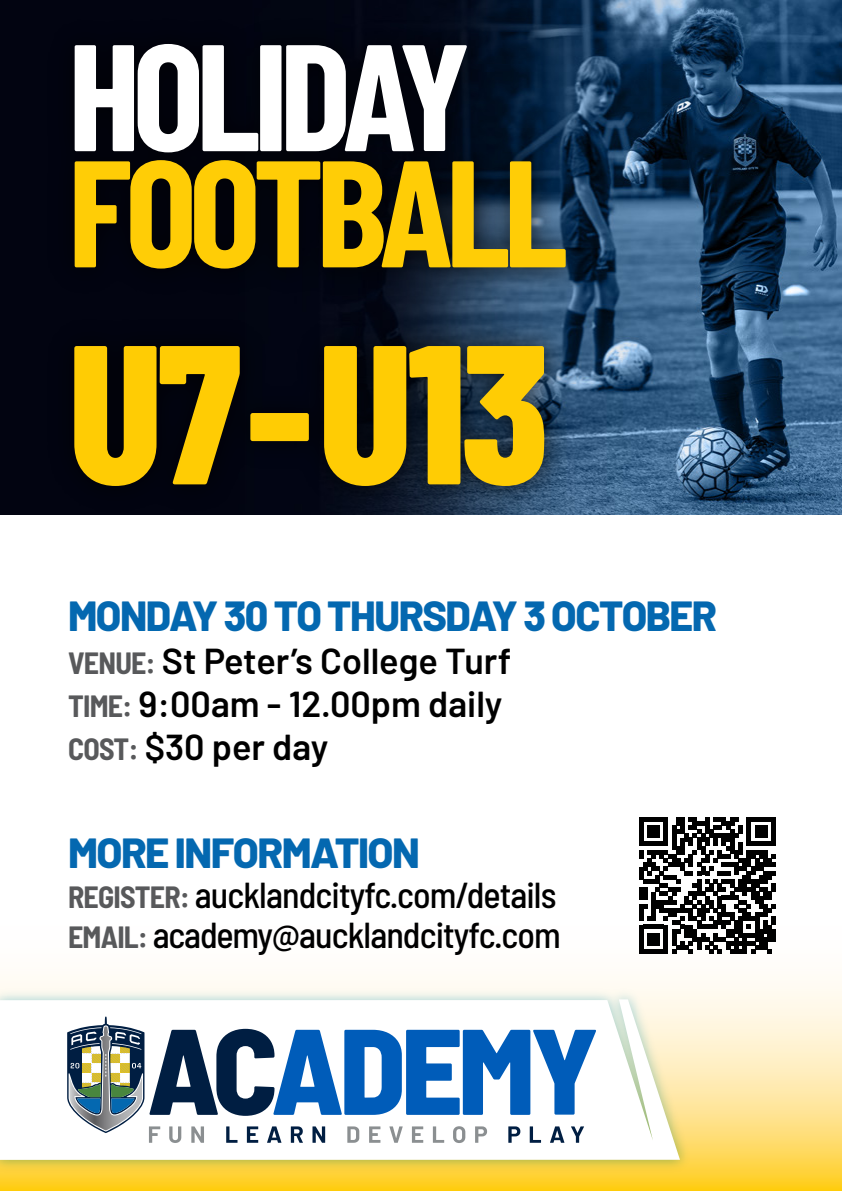
<style>
.page{position:relative;width:842px;height:1191px;background:#fff}
.page>*{position:absolute;margin:0;border:0;box-sizing:border-box;transform-origin:0 0}
.t1{font:800 197.6px "Barlow Condensed";color:#ffcc04}
.t2{font:700 151.4px "Barlow Condensed";letter-spacing:-.05em;color:#ffcd06}
.t3{font:700 151.4px "Barlow Condensed";letter-spacing:-.055em;color:#fff}
.t4{font:800 42px "Barlow";letter-spacing:-.035em;color:#0468b0}
.t5{font:500 semi-condensed 36px/40px "Barlow";letter-spacing:-.025em;color:#000}
.t6{font:600 36px/43.2px "Barlow";color:#000}
.s1{font-weight:700;font-stretch:semi-condensed;font-size:30px;color:#58595b}
.s2{font-weight:700;font-size:30px;color:#58595b}
.s3{color:#010101}
</style>
<div class="page">
<img style="left:0;top:0;width:842px;height:514px">
<svg style="left:0;top:980px;width:842px;height:211px;background:#ffe386"></svg>
<img style="left:34px;top:0;width:568px;height:338px">
<img style="left:34px;top:282px;width:549px;height:233px">
<img style="left:0;top:983px;width:697px;height:193px">
<svg style="left:0;top:999px;width:680px;height:160px"></svg>
<svg style="left:66px;top:1015px;width:530px;height:128px"></svg>
<svg style="left:639px;top:817px;width:137px;height:137px"></svg>
<hr style="left:772px;top:929px;width:4px;height:12px;background:#000">
<h2 class="t3" style="left:68px;top:-11px;width:404px">HOLIDAY</h2>
<h2 class="t2" style="left:68px;top:105px;width:501px">FOOTBALL</h2>
<h1 class="t1" style="left:68px;top:273px;width:482px">U7-U13</h1>
<p class="t4" style="left:68px;top:584px;width:650px">MONDAY 30 TO THURSDAY 3 OCTOBER</p>
<p class="t6" style="left:68px;top:636px;width:445px"><span class="s1">VENUE:</span> St Peter’s College Turf<br><span class="s1">TIME:</span> 9:00am - 12.00pm daily<br><span class="s1">COST:</span> $30 per day</p>
<p class="t4" style="left:68px;top:822px;width:353px">MORE INFORMATION</p>
<p class="t5" style="left:68px;top:872px;width:494px"><span class="s2">REGISTER:</span> aucklandcityfc.com/details<br><span class="s2">EMAIL:</span> <span class="s3">academy@</span>aucklandcityfc.com</p>
</div>
